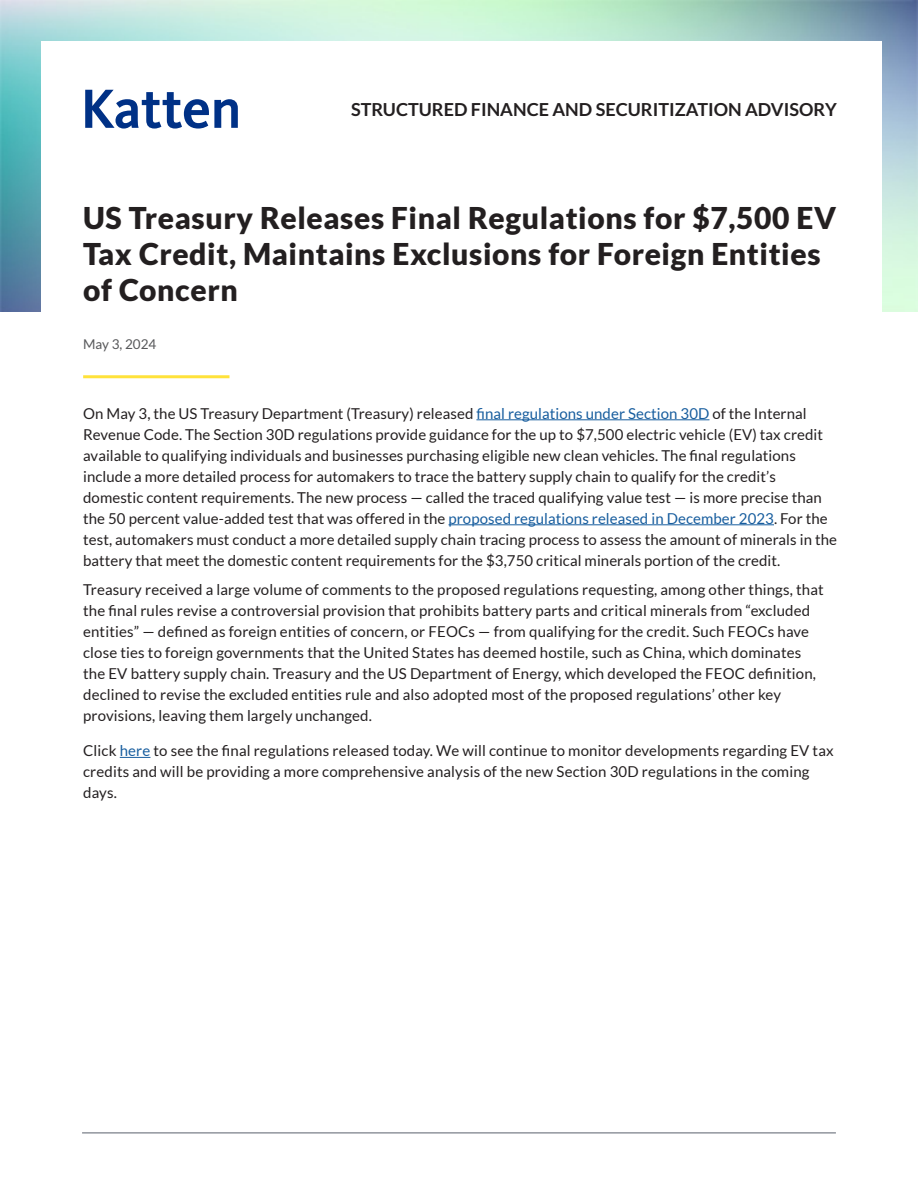
<style>
.page{position:relative;width:918px;height:1188px;background:#fff}
.page>*{position:absolute;margin:0;border:0;box-sizing:border-box;transform-origin:0 0}
.t1{font:900 30px/36px "Lato";letter-spacing:.02em;color:#231f20}
.t2{font:700 18px "Lato";color:#231f20}
.t3{font:15px/21px "Lato";letter-spacing:.005em;color:#231f20}
.Alpha{font:13.5px "Lato";color:#57585a}
.s1{color:#175d9e}
</style>
<div class="page">
<img style="left:0;top:0;width:918px;height:311px">
<div style="left:41px;top:41px;width:841px;height:328px;background:#fff"></div>
<svg style="left:85px;top:90px;width:153px;height:39px"></svg>
<hr style="left:83px;top:375px;width:146px;height:3px;background:#ffe23a">
<hr style="left:476px;top:419px;width:233px;height:1px;background:#175d9e">
<hr style="left:449px;top:524px;width:325px;height:1px;background:#175d9e">
<hr style="left:120px;top:757px;width:30px;height:1px;background:#175d9e">
<hr style="left:82px;top:1132px;width:754px;height:2px;background:#91959d">
<p class="t2" style="left:351px;top:99px;width:487px">STRUCTURED FINANCE AND SECURITIZATION ADVISORY</p>
<p class="t1" style="left:83px;top:200px;width:755px">US Treasury Releases Final Regulations for $7,500 EV<br>Tax Credit, Maintains Exclusions for Foreign Entities of Concern</p>
<p class="Alpha" style="left:83px;top:337px;width:75px">May 3, 2024</p>
<p class="t3" style="left:83px;top:403px;width:755px">On May 3, the US Treasury Department (Treasury) released <span class="s1">final regulations under Section 30D</span> of the Internal Revenue Code. The Section 30D regulations provide guidance for the up to $7,500 electric vehicle (EV) tax credit available to qualifying individuals and businesses purchasing eligible new clean vehicles. The final regulations include a more detailed process for automakers to trace the battery supply chain to qualify for the credit’s domestic content requirements. The new process — called the traced qualifying value test — is more precise than the 50 percent value-added test that was offered in the <span class="s1">proposed regulations released in December 2023</span>. For the test, automakers must conduct a more detailed supply chain tracing process to assess the amount of minerals in the battery that meet the domestic content requirements for the $3,750 critical minerals portion of the credit.</p>
<p class="t3" style="left:83px;top:579px;width:742px">Treasury received a large volume of comments to the proposed regulations requesting, among other things, that the final rules revise a controversial provision that prohibits battery parts and critical minerals from “excluded entities” — defined as foreign entities of concern, or FEOCs — from qualifying for the credit. Such FEOCs have close ties to foreign governments that the United States has deemed hostile, such as China, which dominates the EV battery supply chain. Treasury and the US Department of Energy, which developed the FEOC definition, declined to revise the excluded entities rule and also adopted most of the proposed regulations’ other key provisions, leaving them largely unchanged.</p>
<p class="t3" style="left:83px;top:740px;width:752px">Click <span class="s1">here</span> to see the final regulations released today. We will continue to monitor developments regarding EV tax credits and will be providing a more comprehensive analysis of the new Section 30D regulations in the coming days.</p>
</div>
